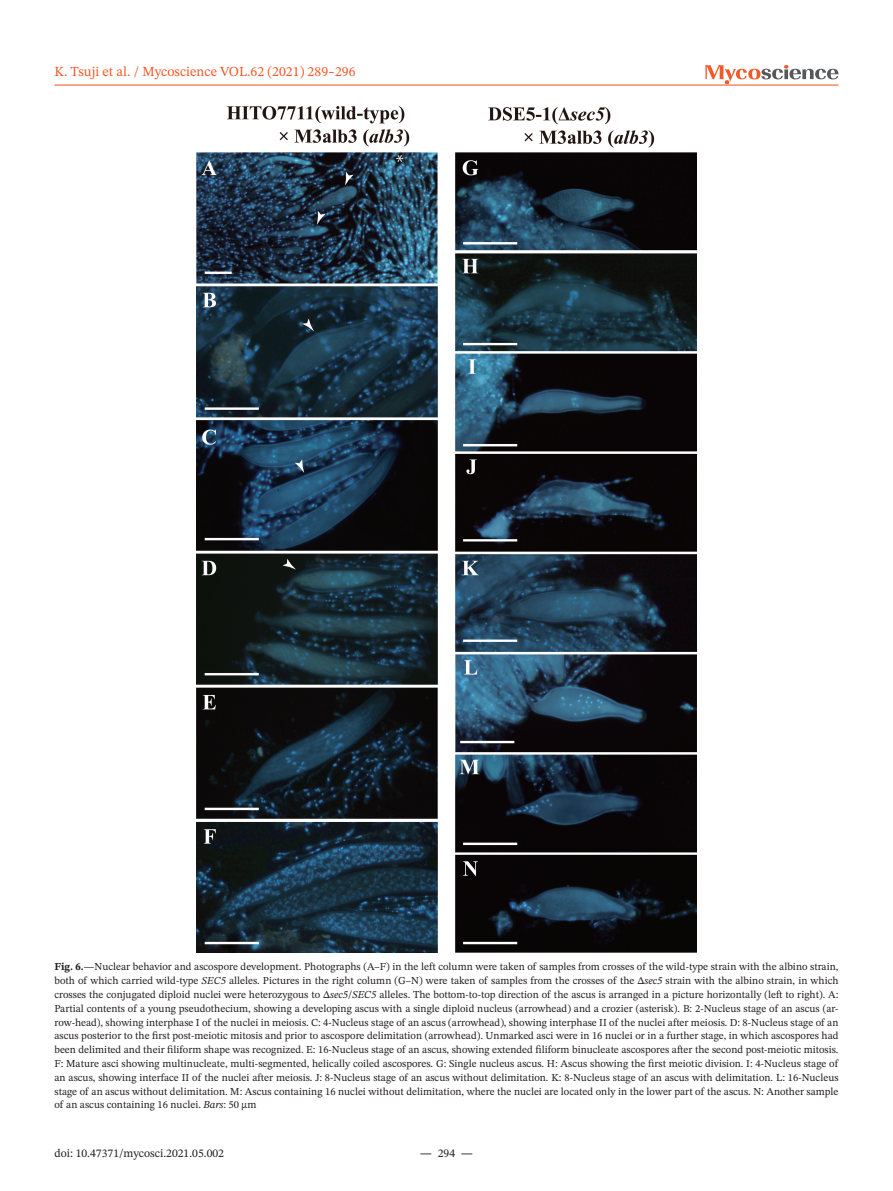
<style>
.page{position:relative;width:893px;height:1191px;background:#fff}
.page>*{position:absolute;margin:0;border:0;box-sizing:border-box;transform-origin:0 0}
.t1{font:13.8px "STIX Two Text";color:#f15929}
.t2{font:11.7px "STIX Two Text";color:#231f20}
.t3{font:10.65px/13.8px "STIX Two Text";color:#231f20;text-align:justify}
.s1{font-weight:700}
.s2{font-style:italic}
.s3{font-family:"Times New Roman"}
</style>
<div class="page">
<hr style="left:54px;top:85px;width:784px;height:1px;background:#f15929">
<img style="left:196px;top:106px;width:501px;height:847px">
<svg style="left:705px;top:65px;width:133px;height:19px"></svg>
<p class="t1" style="left:54px;top:61px;width:303px">K. Tsuji et al. / Mycoscience VOL.62 (2021) 289-296</p>
<p class="t3" style="left:54px;top:959px;width:786px"><span class="s1">Fig. 6.</span>—Nuclear behavior and ascospore development. Photographs (A–F) in the left column were taken of samples from crosses of the wild-type strain with the albino strain, both of which carried wild-type <span class="s2">SEC5</span> alleles. Pictures in the right column (G–N) were taken of samples from the crosses of the ∆<span class="s2">sec5</span> strain with the albino strain, in which crosses the conjugated diploid nuclei were heterozygous to ∆<span class="s2">sec5</span>/<span class="s2">SEC5</span> alleles. The bottom-to-top direction of the ascus is arranged in a picture horizontally (left to right). A:<br>Partial contents of a young pseudothecium, showing a developing ascus with a single diploid nucleus (arrowhead) and a crozier (asterisk). B: 2-Nucleus stage of an ascus (ar&shy;row-head), showing interphase I of the nuclei in meiosis. C: 4-Nucleus stage of an ascus (arrowhead), showing interphase II of the nuclei after meiosis. D: 8-Nucleus stage of an ascus posterior to the rst post-meiotic mitosis and prior to ascospore delimitation (arrowhead). Unmarked asci were in 16 nuclei or in a further stage, in which ascospores had been delimited and their liform shape was recognized. E: 16-Nucleus stage of an ascus, showing extended liform binucleate ascospores after the second post-meiotic mitosis.<br>F: Mature asci showing multinucleate, multi-segmented, helically coiled ascospores. G: Single nucleus ascus. H: Ascus showing the rst meiotic division. I: 4-Nucleus stage of an ascus, showing interface II of the nuclei after meiosis. J: 8-Nucleus stage of an ascus without delimitation. K: 8-Nucleus stage of an ascus with delimitation. L: 16-Nucleus stage of an ascus without delimitation. M: Ascus containing 16 nuclei without delimitation, where the nuclei are located only in the lower part of the ascus. N: Another sample of an ascus containing 16 nuclei. <span class="s2">Bars</span>: 50 µm</p>
<p class="t2" style="left:54px;top:1144px;width:171px">doi: 10.47371/mycosci.2021.05.002</p>
<p class="t2" style="left:420px;top:1144px;width:54px"><span class="s3">―</span> 294 <span class="s3">―</span></p>
</div>
